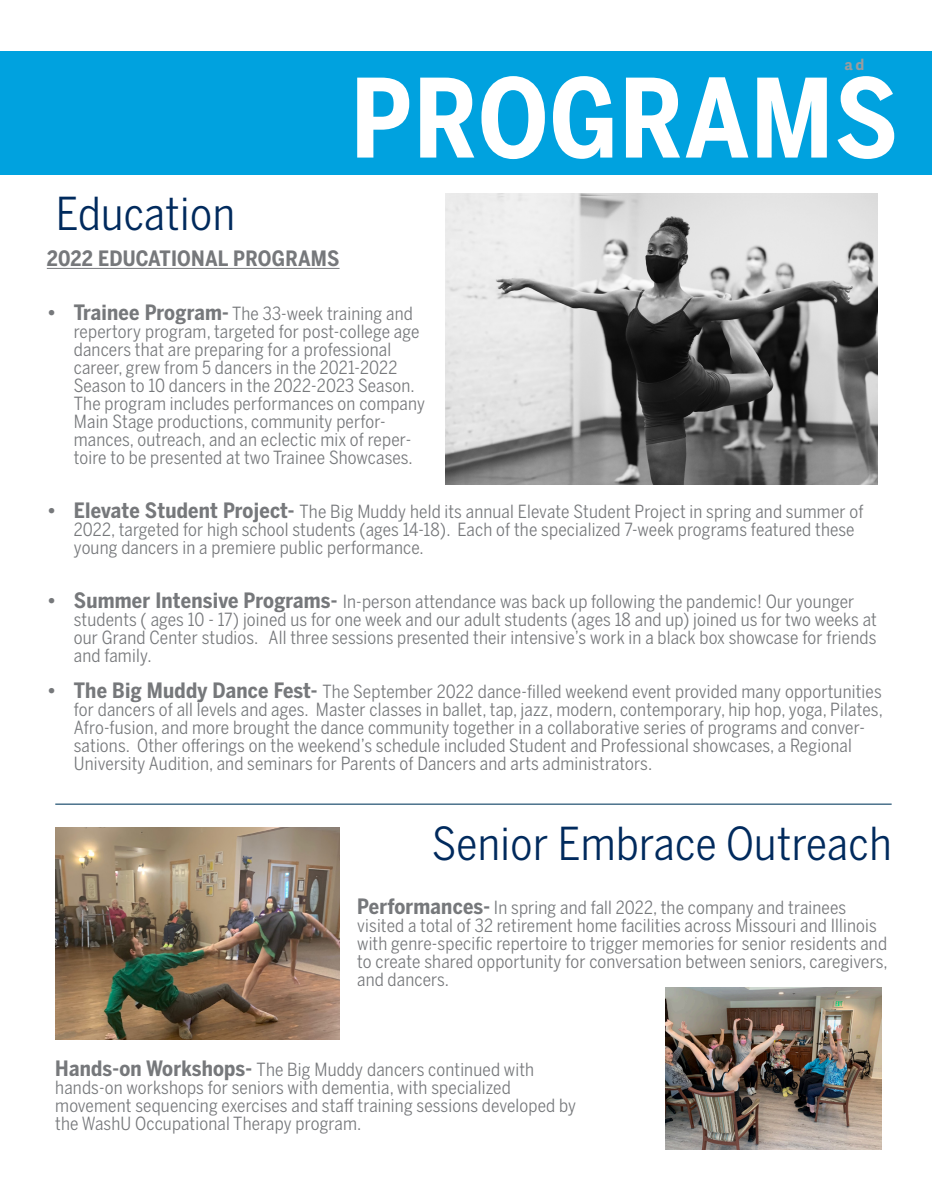
<style>
.page{position:relative;width:932px;height:1202px;background:#fff}
.page>*{position:absolute;margin:0;border:0;box-sizing:border-box;transform-origin:0 0}
.t1{font:700 108px "Benton Sans Cond";letter-spacing:.01em;color:#fff}
.t2{font:45px "Benton Sans Cond";letter-spacing:.01em;color:#002a5d}
.t3{font:700 21px "Benton Sans Cond";letter-spacing:.01em;color:#76787b}
.t4{font:18px/18px "Benton Sans Cond";letter-spacing:.01em;color:#76787b}
.t5{font:700 15px "Adelle Sans";color:#9a9c9e}
.s1{font-weight:700;font-size:21px}
</style>
<div class="page">
<div style="left:0;top:51px;width:932px;height:123px;background:#00a2df"></div>
<hr style="left:47px;top:268px;width:292px;height:1px;background:#76787b">
<hr style="left:55px;top:803px;width:836px;height:2px;background:#4a718b">
<img style="left:665px;top:987px;width:216px;height:162px">
<img style="left:446px;top:197px;width:432px;height:288px">
<img style="left:55px;top:827px;width:285px;height:213px">
<p class="t2" style="left:56px;top:187px;width:180px">Education</p>
<p class="t1" style="left:352px;top:37px;width:549px">PROGRAMS</p>
<p class="t5" style="left:844px;top:56px;width:22px">ad</p>
<p class="t1" style="left:350px;top:55px;width:549px">PROGRAMS</p>
<p class="t3" style="left:47px;top:246px;width:294px">2022 EDUCATIONAL PROGRAMS</p>
<p class="t4" style="left:74px;top:304px;width:353px;text-indent:-27px"><span class="s1">• Trainee Program-</span> The 33-week training and repertory program, targeted for post-college age dancers that are preparing for a professional career, grew from 5 dancers in the 2021-2022<br>Season to 10 dancers in the 2022-2023 Season.<br>The program includes performances on company Main Stage productions, community perfor&shy;mances, outreach, and an eclectic mix of reper&shy;toire to be presented at two Trainee Showcases.</p>
<p class="t4" style="left:74px;top:502px;width:791px;text-indent:-27px"><span class="s1">• Elevate Student Project-</span> The Big Muddy held its annual Elevate Student Project in spring and summer of<br>2022, targeted for high school students (ages 14-18). Each of the specialized 7-week programs featured these young dancers in a premiere public performance.</p>
<p class="t4" style="left:74px;top:592px;width:804px;text-indent:-27px"><span class="s1">• Summer Intensive Programs-</span> In-person attendance was back up following the pandemic! Our younger students ( ages 10 - 17) joined us for one week and our adult students (ages 18 and up) joined us for two weeks at our Grand Center studios. All three sessions presented their intensive’s work in a black box showcase for friends and family.</p>
<p class="t4" style="left:74px;top:682px;width:810px;text-indent:-27px"><span class="s1">• The Big Muddy Dance Fest-</span> The September 2022 dance-filled weekend event provided many opportunities for dancers of all levels and ages. Master classes in ballet, tap, jazz, modern, contemporary, hip hop, yoga, Pilates, Afro-fusion, and more brought the dance community together in a collaborative series of programs and conver&shy;sations. Other offerings on the weekend’s schedule included Student and Professional showcases, a Regional University Audition, and seminars for Parents of Dancers and arts administrators.</p>
<p class="t2" style="left:432px;top:817px;width:461px">Senior Embrace Outreach</p>
<p class="t4" style="left:357px;top:898px;width:532px"><span class="s1">Performances-</span> In spring and fall 2022, the company and trainees visited a total of 32 retirement home facilities across Missouri and Illinois with genre-specific repertoire to trigger memories for senior residents and to create shared opportunity for conversation between seniors, caregivers, and dancers.</p>
<p class="t4" style="left:55px;top:1060px;width:522px"><span class="s1">Hands-on Workshops-</span> The Big Muddy dancers continued with hands-on workshops for seniors with dementia, with specialized movement sequencing exercises and staff training sessions developed by the WashU Occupational Therapy program.</p>
</div>
